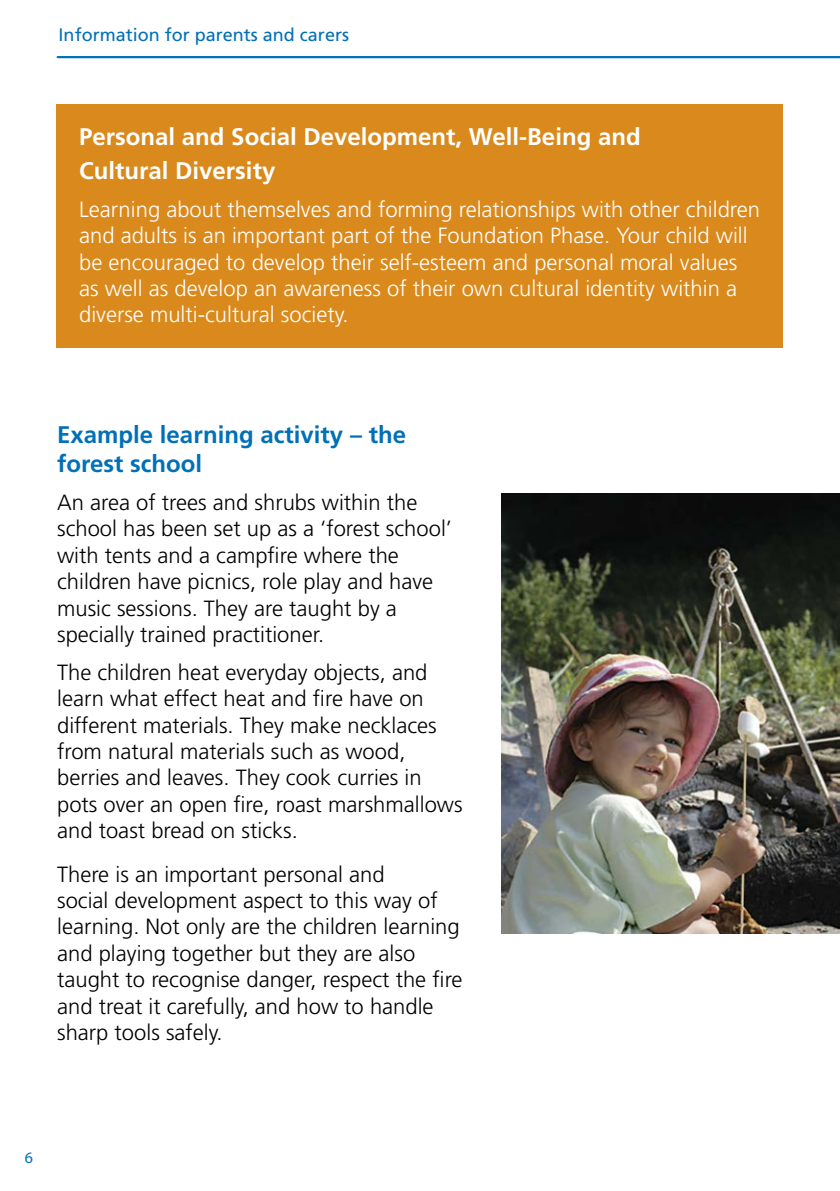
<style>
.page{position:relative;width:840px;height:1191px;background:#fff}
.page>*{position:absolute;margin:0;border:0;box-sizing:border-box;transform-origin:0 0}
.H3_White_12pt{font:700 24px/33.6px "Frutiger LT Std";color:#fff}
.H3_Blue_12pt{font:700 24px/28.8px "Frutiger LT Std";color:#0070b7}
.Body_Text{font:300 22px/26.4px "Frutiger LT Std";color:#000}
.Body_Text_White{font:300 22px/26.4px "Frutiger LT Std";color:#fff}
.t1{font:18px "Frutiger LT Std";color:#0070b7}
.t2{font:16px "Myriad Pro";color:#0070b7}
</style>
<div class="page">
<hr style="left:57px;top:56px;width:782px;height:2px;background:#0070b7">
<div style="left:56px;top:105px;width:726px;height:243px;background:#da8a1c"></div>
<img style="left:501px;top:494px;width:338px;height:439px">
<p class="t1" style="left:59px;top:24px;width:292px">Information for parents and carers</p>
<h3 class="H3_White_12pt" style="left:79px;top:120px;width:563px">Personal and Social Development, Well-Being and<br>Cultural Diversity</h3>
<p class="Body_Text_White" style="left:79px;top:196px;width:682px">Learning about themselves and forming relationships with other children and adults is an important part of the Foundation Phase. Your child will be encouraged to develop their self-esteem and personal moral values as well as develop an awareness of their own cultural identity within a diverse multi-cultural society.</p>
<h3 class="H3_Blue_12pt" style="left:57px;top:421px;width:350px">Example learning activity – the forest school</h3>
<p class="Body_Text" style="left:57px;top:489px;width:396px">An area of trees and shrubs within the school has been set up as a ‘forest school’ with tents and a campfire where the children have picnics, role play and have music sessions. They are taught by a specially trained practitioner.</p>
<p class="Body_Text" style="left:57px;top:659px;width:407px">The children heat everyday objects, and learn what effect heat and fire have on different materials. They make necklaces from natural materials such as wood, berries and leaves. They cook curries in pots over an open fire, roast marshmallows and toast bread on sticks.</p>
<p class="Body_Text" style="left:57px;top:861px;width:407px">There is an important personal and<br>social development aspect to this way of learning. Not only are the children learning and playing together but they are also taught to recognise danger, respect the fire and treat it carefully, and how to handle sharp tools safely.</p>
<p class="t2" style="left:25px;top:1148px;width:10px">6</p>
</div>
